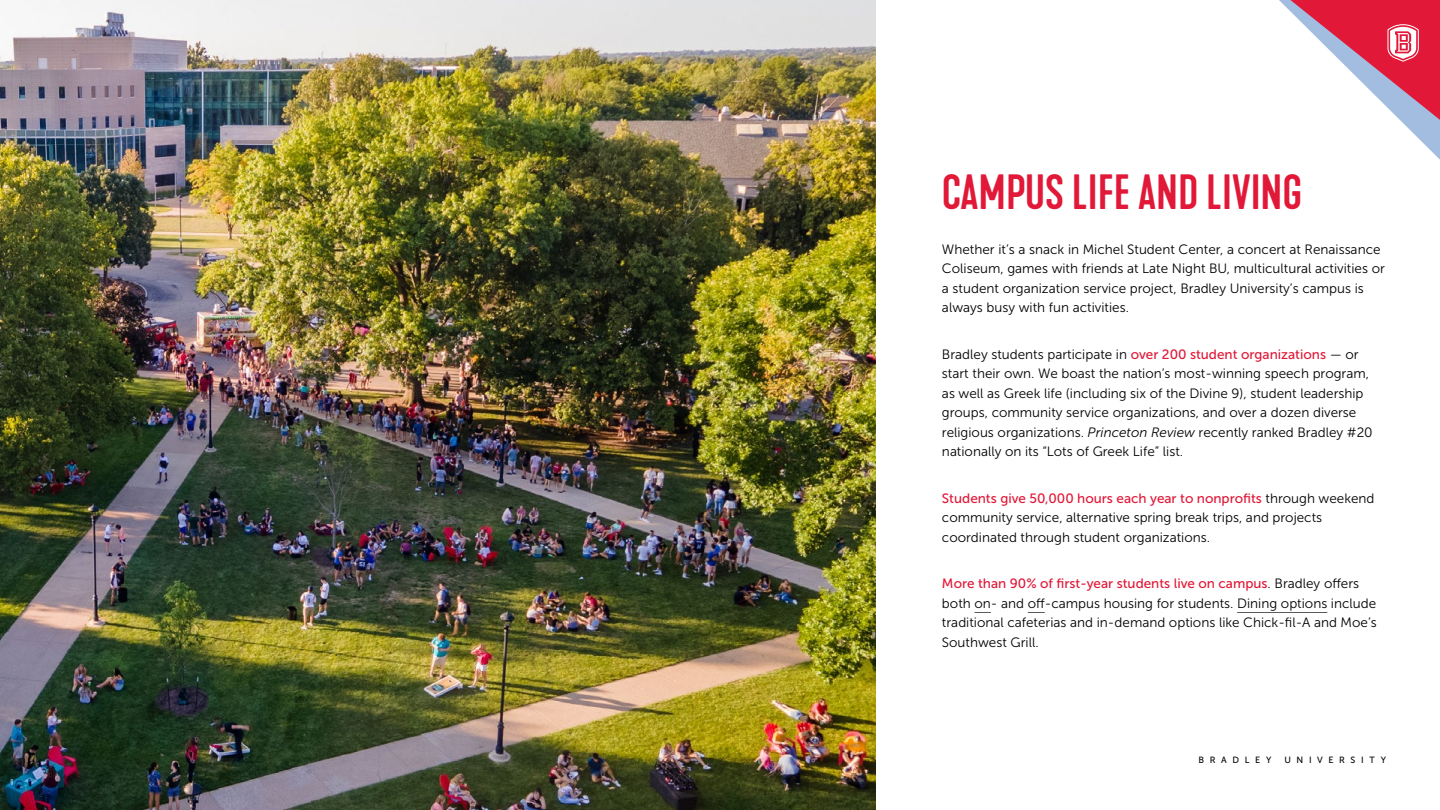
<style>
.page{position:relative;width:1440px;height:810px;background:#fff}
.page>*{position:absolute;margin:0;border:0;box-sizing:border-box;transform-origin:0 0}
.t1{font:500 46.2px "Kapra Neue";color:#e11837}
.t2{font:13.5px/19.5px "Museo Sans 300";color:#000}
.t3{font:13.5px "Museo Sans 500";color:#e11837}
.t4{font:9px "Museo Sans 500";letter-spacing:.625em;color:#000}
.s1{font-family:"Museo Sans 500";color:#e11837}
.s2{font-style:italic}
.s3{font-family:"Museo Sans 300";color:#000}
</style>
<div class="page">
<img style="left:0;top:0;width:875px;height:810px">
<svg style="left:1279px;top:0;width:161px;height:160px"></svg>
<svg style="left:974px;top:612px;width:17px;height:1px"></svg>
<svg style="left:1028px;top:612px;width:17px;height:1px"></svg>
<hr style="left:1237px;top:612px;width:90px;height:1px;background:#5a5a5c">
<h1 class="t1" style="left:942px;top:164px;width:362px">CAMPUS LIFE AND LIVING</h1>
<p class="t2" style="left:942px;top:240px;width:444px">Whether it’s a snack in Michel Student Center, a concert at Renaissance Coliseum, games with friends at Late Night BU, multicultural activities or a student organization service project, Bradley University’s campus is always busy with fun activities.</p>
<p class="t2" style="left:942px;top:345px;width:432px">Bradley students participate in <span class="s1">over 200 student organizations</span> — or start their own. We boast the nation’s most-winning speech program, as well as Greek life (including six of the Divine 9), student leadership groups, community service organizations, and over a dozen diverse religious organizations. <span class="s2">Princeton Review</span> recently ranked Bradley #20 nationally on its “Lots of Greek Life” list.</p>
<p class="t3" style="left:942px;top:491px;width:434px">Students give 50,000 hours each year to nonprofits <span class="s3">through weekend</span></p>
<p class="t2" style="left:942px;top:508px;width:382px">community service, alternative spring break trips, and projects coordinated through student organizations.</p>
<p class="t3" style="left:942px;top:576px;width:419px">More than 90% of first-year students live on campus<span class="s3">. Bradley offers</span></p>
<p class="t2" style="left:942px;top:594px;width:436px;text-align:justify">both on- and off-campus housing for students. Dining options include traditional cafeterias and in-demand options like Chick-fil-A and Moe’s Southwest Grill.</p>
<p class="t4" style="left:1198px;top:755px;width:75px">BRADLEY</p>
<p class="t4" style="left:1284px;top:755px;width:103px">UNIVERSITY</p>
</div>
